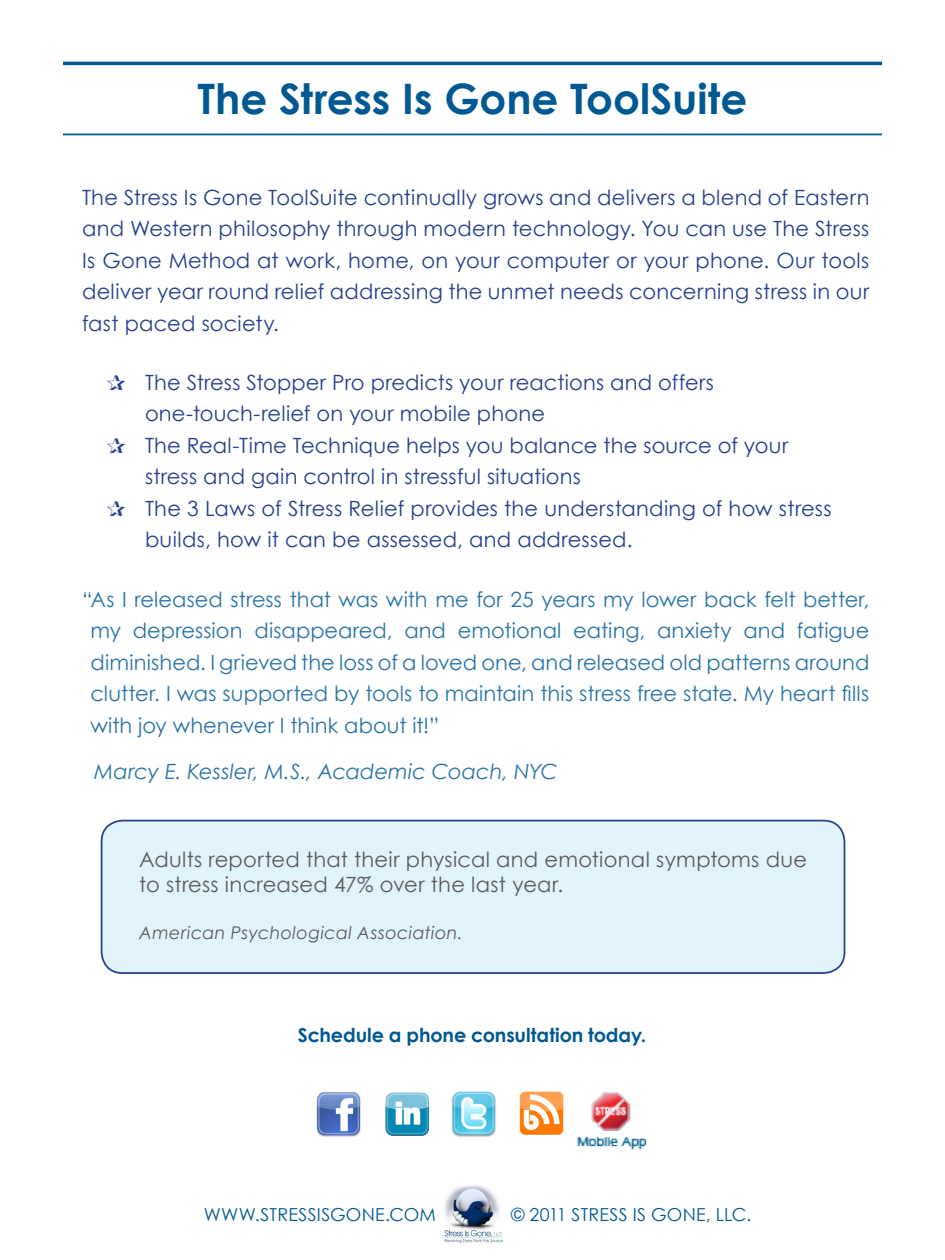
<style>
.page{position:relative;width:945px;height:1260px;background:#fff}
.page>*{position:absolute;margin:0;border:0;box-sizing:border-box;transform-origin:0 0}
.t1{font:700 42px "Century Gothic";color:#005992}
.t2{font:21px/31.5px "Century Gothic";letter-spacing:.01em;color:#253f8e}
.t3{font:21px/31.5px "Century Gothic";letter-spacing:.005em;color:#2874a8;text-align:justify}
.t4{font:21px/25.2px "Century Gothic";letter-spacing:.015em;color:#5a5a5d}
.t5{font:italic 21px "Century Gothic";color:#2874a8}
.t6{font:700 19.25px "Century Gothic";letter-spacing:-.005em;color:#005992}
.t7{font:17.85px "Century Gothic";letter-spacing:.015em;color:#005992}
.t8{font:italic 17.5px "Century Gothic";letter-spacing:.025em;color:#5a5a5d}
</style>
<div class="page">
<img style="left:444px;top:1185px;width:59px;height:59px">
<img style="left:451px;top:1091px;width:45px;height:46px">
<img style="left:519px;top:1091px;width:45px;height:44px">
<img style="left:385px;top:1092px;width:44px;height:44px">
<img style="left:316px;top:1092px;width:45px;height:45px">
<img style="left:577px;top:1092px;width:70px;height:58px">
<hr style="left:63px;top:62px;width:819px;height:3px;background:#005992">
<hr style="left:63px;top:134px;width:819px;height:1px;background:#005992">
<div style="left:102px;top:821px;width:743px;height:152px;background:#e1f4fc;border-radius:21px"></div>
<div style="left:101px;top:820px;width:744px;height:154px;border:2px solid #253f8e;border-radius:21px"></div>
<p class="t1" style="left:198px;top:73px;width:551px">The Stress Is Gone ToolSuite</p>
<p class="t2" style="left:82px;top:181px;width:789px;text-align:justify">The Stress Is Gone ToolSuite continually grows and delivers a blend of Eastern and Western philosophy through modern technology. You can use The Stress Is Gone Method at work, home, on your computer or your phone. Our tools deliver year round relief addressing the unmet needs concerning stress in our fast paced society.</p>
<p class="t2" style="left:145px;top:366px;width:570px;text-indent:-38px">✰ The Stress Stopper Pro predicts your reactions and offers one-touch-relief on your mobile phone</p>
<p class="t2" style="left:145px;top:429px;width:645px;text-indent:-38px">✰ The Real-Time Technique helps you balance the source of your stress and gain control in stressful situations</p>
<p class="t2" style="left:145px;top:492px;width:688px;text-indent:-38px">✰ The 3 Laws of Stress Relief provides the understanding of how stress builds, how it can be assessed, and addressed.</p>
<p class="t3" style="left:90px;top:583px;width:781px;text-indent:-8px">“As I released stress that was with me for 25 years my lower back felt better, my depression disappeared, and emotional eating, anxiety and fatigue diminished. I grieved the loss of a loved one, and released old patterns around clutter. I was supported by tools to maintain this stress free state. My heart fills with joy whenever I think about it!”</p>
<p class="t5" style="left:94px;top:759px;width:465px">Marcy E. Kessler, M.S., Academic Coach, NYC</p>
<p class="t4" style="left:139px;top:846px;width:669px">Adults reported that their physical and emotional symptoms due to stress increased 47% over the last year.</p>
<p class="t8" style="left:139px;top:922px;width:325px">American Psychological Association.</p>
<p class="t6" style="left:298px;top:1023px;width:350px">Schedule a phone consultation today.</p>
<p class="t7" style="left:204px;top:1203px;width:234px">WWW.STRESSISGONE.COM</p>
<p class="t7" style="left:511px;top:1203px;width:242px">© 2011 STRESS IS GONE, LLC.</p>
</div>
